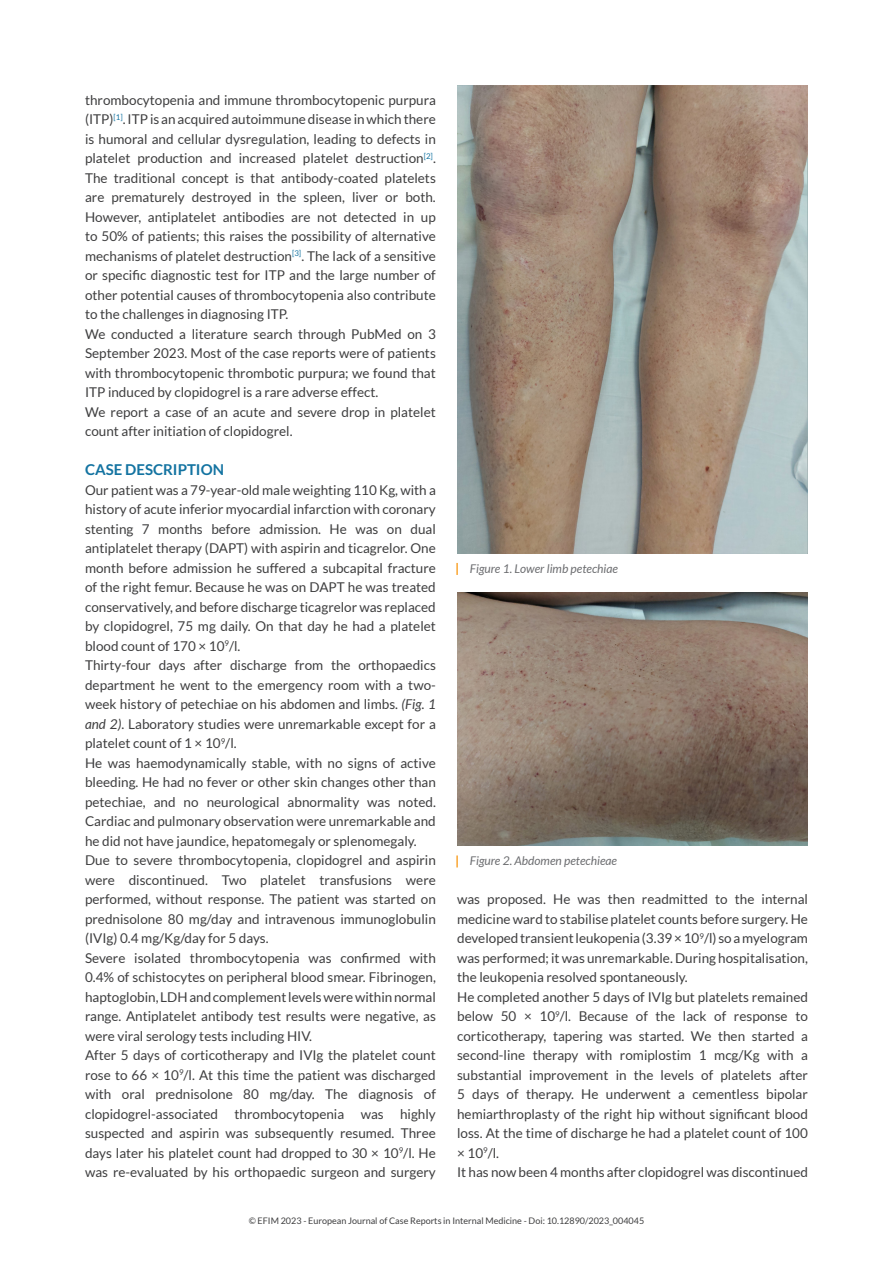
<style>
.page{position:relative;width:893px;height:1263px;background:#fff}
.page>*{position:absolute;margin:0;border:0;box-sizing:border-box;transform-origin:0 0}
.titoletti{font:700 15px "Lato";color:#1373a1}
.testo_normale{font:13.5px/19.5px "Lato";color:#3e3e3f;text-align:justify}
.dida{font:italic 12px "Lato";color:#6c6d70}
.t1{font:9px "Lato";color:#3e3e3f}
.s1{font-style:italic}
</style>
<div class="page">
<svg style="left:456px;top:563px;width:2px;height:12px"></svg>
<svg style="left:456px;top:855px;width:2px;height:12px"></svg>
<img style="left:457px;top:85px;width:351px;height:468px">
<img style="left:457px;top:592px;width:351px;height:254px">
<p class="testo_normale" style="left:85px;top:90px;width:352px">thrombocytopenia and immune thrombocytopenic purpura (ITP)<sup>[1]</sup>. ITP is an acquired autoimmune disease in which there is humoral and cellular dysregulation, leading to defects in platelet production and increased platelet destruction<sup>[2]</sup>.<br>The traditional concept is that antibody-coated platelets are prematurely destroyed in the spleen, liver or both.<br>However, antiplatelet antibodies are not detected in up to 50% of patients; this raises the possibility of alternative mechanisms of platelet destruction<sup>[3]</sup>. The lack of a sensitive or specific diagnostic test for ITP and the large number of other potential causes of thrombocytopenia also contribute to the challenges in diagnosing ITP.</p>
<p class="testo_normale" style="left:85px;top:324px;width:352px">We conducted a literature search through PubMed on 3<br>September 2023. Most of the case reports were of patients with thrombocytopenic thrombotic purpura; we found that ITP induced by clopidogrel is a rare adverse effect.</p>
<p class="testo_normale" style="left:85px;top:402px;width:352px">We report a case of an acute and severe drop in platelet count after initiation of clopidogrel.</p>
<p class="titoletti" style="left:85px;top:461px;width:140px">CASE DESCRIPTION</p>
<p class="testo_normale" style="left:85px;top:480px;width:352px">Our patient was a 79-year-old male weighting 110 Kg, with a history of acute inferior myocardial infarction with coronary stenting 7 months before admission. He was on dual antiplatelet therapy (DAPT) with aspirin and ticagrelor. One month before admission he suffered a subcapital fracture of the right femur. Because he was on DAPT he was treated conservatively, and before discharge ticagrelor was replaced by clopidogrel, 75 mg daily. On that day he had a platelet blood count of 170 × 10<sup>9</sup>/l.</p>
<p class="testo_normale" style="left:85px;top:655px;width:352px">Thirty-four days after discharge from the orthopaedics department he went to the emergency room with a two&shy;week history of petechiae on his abdomen and limbs. <span class="s1">(Fig. 1 and 2)</span>. Laboratory studies were unremarkable except for a platelet count of 1 × 10<sup>9</sup>/l.</p>
<p class="testo_normale" style="left:85px;top:753px;width:352px">He was haemodynamically stable, with no signs of active bleeding. He had no fever or other skin changes other than petechiae, and no neurological abnormality was noted.<br>Cardiac and pulmonary observation were unremarkable and he did not have jaundice, hepatomegaly or splenomegaly.</p>
<p class="testo_normale" style="left:85px;top:850px;width:352px">Due to severe thrombocytopenia, clopidogrel and aspirin were discontinued. Two platelet transfusions were performed, without response. The patient was started on prednisolone 80 mg/day and intravenous immunoglobulin (IVIg) 0.4 mg/Kg/day for 5 days.</p>
<p class="testo_normale" style="left:85px;top:948px;width:352px">Severe isolated thrombocytopenia was confirmed with 0.4% of schistocytes on peripheral blood smear. Fibrinogen, haptoglobin, LDH and complement levels were within normal range. Antiplatelet antibody test results were negative, as were viral serology tests including HIV.</p>
<p class="testo_normale" style="left:85px;top:1045px;width:352px">After 5 days of corticotherapy and IVIg the platelet count rose to 66 × 10<sup>9</sup>/l. At this time the patient was discharged with oral prednisolone 80 mg/day. The diagnosis of clopidogrel-associated thrombocytopenia was highly suspected and aspirin was subsequently resumed. Three days later his platelet count had dropped to 30 × 10<sup>9</sup>/l. He was re-evaluated by his orthopaedic surgeon and surgery</p>
<p class="dida" style="left:470px;top:562px;width:150px">Figure 1. Lower limb petechiae</p>
<p class="dida" style="left:470px;top:854px;width:149px">Figure 2. Abdomen petechieae</p>
<p class="testo_normale" style="left:457px;top:889px;width:352px">was proposed. He was then readmitted to the internal medicine ward to stabilise platelet counts before surgery. He developed transient leukopenia (3.39 × 10<sup>9</sup>/l) so a myelogram was performed; it was unremarkable. During hospitalisation, the leukopenia resolved spontaneously.</p>
<p class="testo_normale" style="left:457px;top:987px;width:352px">He completed another 5 days of IVIg but platelets remained below 50 × 10<sup>9</sup>/l. Because of the lack of response to corticotherapy, tapering was started. We then started a second-line therapy with romiplostim 1 mcg/Kg with a substantial improvement in the levels of platelets after 5 days of therapy. He underwent a cementless bipolar hemiarthroplasty of the right hip without significant blood loss. At the time of discharge he had a platelet count of 100 × 10<sup>9</sup>/l.</p>
<p class="testo_normale" style="left:457px;top:1162px;width:352px">It has now been 4 months after clopidogrel was discontinued</p>
<p class="t1" style="left:249px;top:1215px;width:397px">© EFIM 2023 - European Journal of Case Reports in Internal Medicine - Doi: 10.12890/2023_004045</p>
</div>
